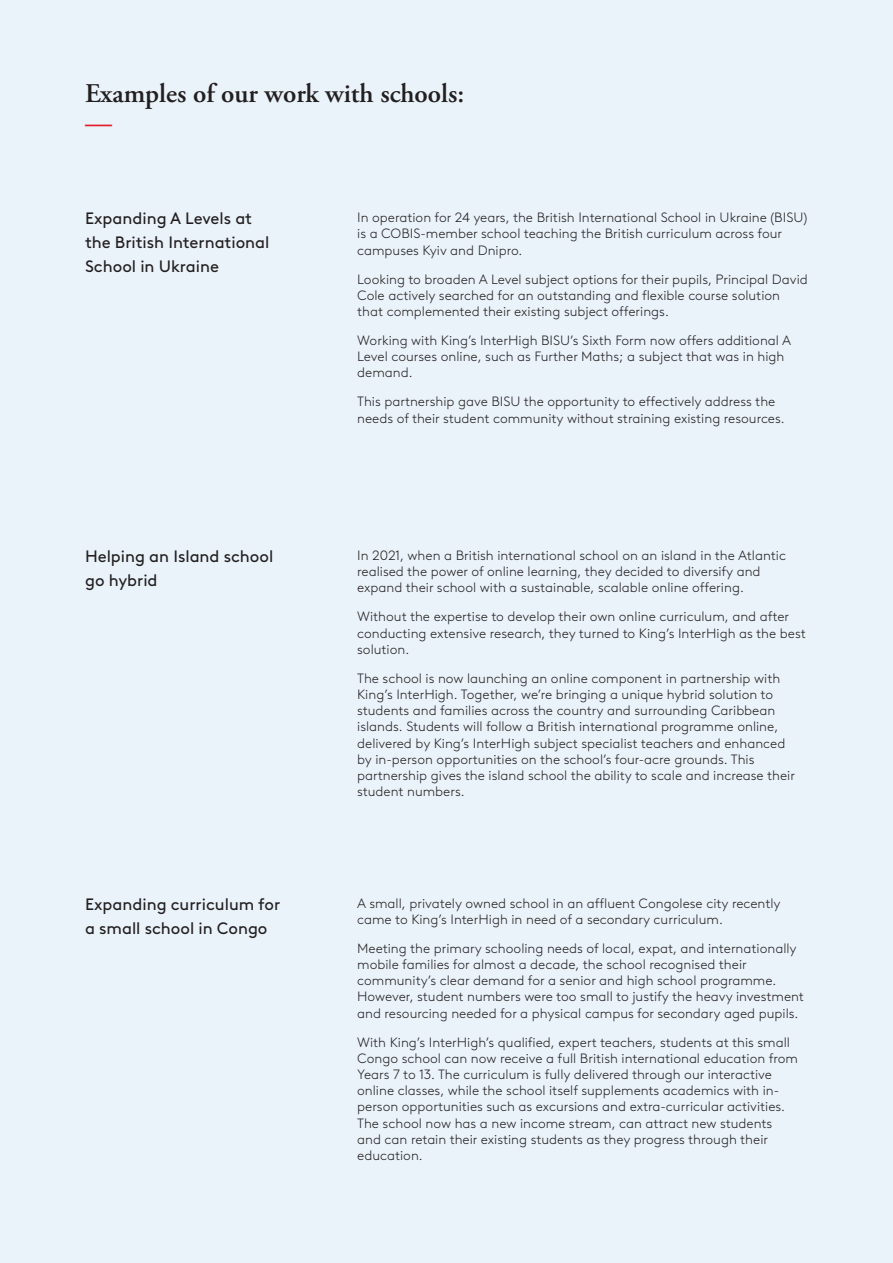
<style>
.page{position:relative;width:893px;height:1263px;background:#eaf3fa}
.page>*{position:absolute;margin:0;border:0;box-sizing:border-box;transform-origin:0 0}
.t1{font:600 27px "Adobe Garamond Pro";color:#231f20}
.t2{font:600 27px "Adobe Garamond Pro";color:#e31d2c}
.t3{font:16.5px/24px "Brown LL";color:#231f20}
.t4{font:300 13.5px/16.2px "Brown LL";color:#231f20}
</style>
<div class="page">
<h1 class="t1" style="left:85px;top:78px;width:381px">Examples of our work with schools:</h1>
<h1 class="t2" style="left:85px;top:107px;width:28px">—</h1>
<p class="t3" style="left:85px;top:205px;width:186px">Expanding A Levels at the British International<br>School in Ukraine</p>
<p class="t4" style="left:357px;top:209px;width:452px">In operation for 24 years, the British International School in Ukraine (BISU) is a COBIS-member school teaching the British curriculum across four campuses Kyiv and Dnipro.</p>
<p class="t4" style="left:357px;top:270px;width:452px">Looking to broaden A Level subject options for their pupils, Principal David<br>Cole actively searched for an outstanding and flexible course solution that complemented their existing subject offerings.</p>
<p class="t4" style="left:357px;top:331px;width:436px">Working with King’s InterHigh BISU’s Sixth Form now offers additional A<br>Level courses online, such as Further Maths; a subject that was in high demand.</p>
<p class="t4" style="left:357px;top:393px;width:429px">This partnership gave BISU the opportunity to effectively address the needs of their student community without straining existing resources.</p>
<p class="t3" style="left:85px;top:543px;width:190px">Helping an Island school go hybrid</p>
<p class="t4" style="left:357px;top:546px;width:430px">In 2021, when a British international school on an island in the Atlantic realised the power of online learning, they decided to diversify and expand their school with a sustainable, scalable online offering.</p>
<p class="t4" style="left:357px;top:608px;width:450px">Without the expertise to develop their own online curriculum, and after conducting extensive research, they turned to King’s InterHigh as the best solution.</p>
<p class="t4" style="left:357px;top:669px;width:439px">The school is now launching an online component in partnership with King’s InterHigh. Together, we’re bringing a unique hybrid solution to students and families across the country and surrounding Caribbean islands. Students will follow a British international programme online, delivered by King’s InterHigh subject specialist teachers and enhanced by in-person opportunities on the school’s four-acre grounds. This partnership gives the island school the ability to scale and increase their student numbers.</p>
<p class="t3" style="left:85px;top:891px;width:197px">Expanding curriculum for a small school in Congo</p>
<p class="t4" style="left:357px;top:894px;width:425px">A small, privately owned school in an affluent Congolese city recently came to King’s InterHigh in need of a secondary curriculum.</p>
<p class="t4" style="left:357px;top:939px;width:448px">Meeting the primary schooling needs of local, expat, and internationally mobile families for almost a decade, the school recognised their community’s clear demand for a senior and high school programme.<br>However, student numbers were too small to justify the heavy investment and resourcing needed for a physical campus for secondary aged pupils.</p>
<p class="t4" style="left:357px;top:1033px;width:442px">With King’s InterHigh’s qualified, expert teachers, students at this small Congo school can now receive a full British international education from Years 7 to 13. The curriculum is fully delivered through our interactive online classes, while the school itself supplements academics with in&shy;person opportunities such as excursions and extra-curricular activities.<br>The school now has a new income stream, can attract new students and can retain their existing students as they progress through their education.</p>
</div>
